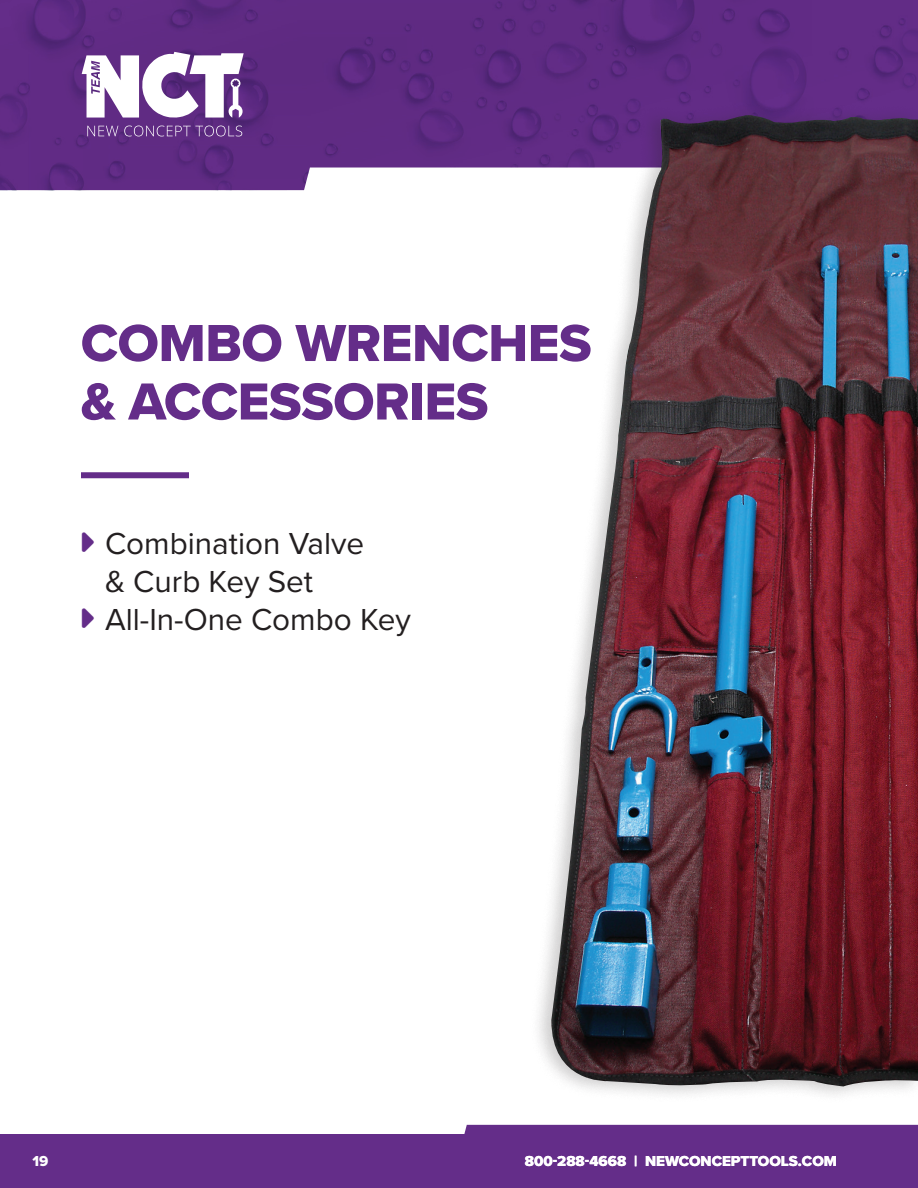
<style>
.page{position:relative;width:918px;height:1188px;background:#fff}
.page>*{position:absolute;margin:0;border:0;box-sizing:border-box;transform-origin:0 0}
.t1{font:54px/58.5px "Proxima Nova Extrabld";letter-spacing:-.01em;color:#642d89}
.t2{font:31.5px/37.8px "Proxima Nova";color:#231f20}
.t3{font:15px "Proxima Nova Extrabld";color:#fff}
.s1{color:#642d89}
</style>
<div class="page">
<svg style="left:0;top:1125px;width:918px;height:63px;background:#6f3c91"></svg>
<svg style="left:0;top:0;width:918px;height:190px;background:#643287"></svg>
<svg style="left:82px;top:52px;width:162px;height:66px"></svg>
<svg style="left:87px;top:126px;width:31px;height:10px"></svg>
<svg style="left:124px;top:126px;width:118px;height:10px"></svg>
<div style="left:81px;top:472px;width:108px;height:6px;background:#642d89"></div>
<div style="left:530px;top:102px;width:388px;height:1001px;background:#231f20;opacity:.22"></div>
<img style="left:551px;top:115px;width:367px;height:972px">
<p class="t1" style="left:81px;top:313px;width:512px">COMBO WRENCHES &amp; ACCESSORIES</p>
<p class="t2" style="left:105px;top:524px;width:261px;text-indent:-27px"><span class="s1">▼▼</span> Combination Valve &amp; Curb Key Set</p>
<p class="t2" style="left:78px;top:599px;width:335px"><span class="s1">▼▼</span> All-In-One Combo Key</p>
<p class="t3" style="left:33px;top:1150px;width:17px">19</p>
<p class="t3" style="left:525px;top:1150px;width:314px">800-288-4668 | NEWCONCEPTTOOLS.COM</p>
</div>
